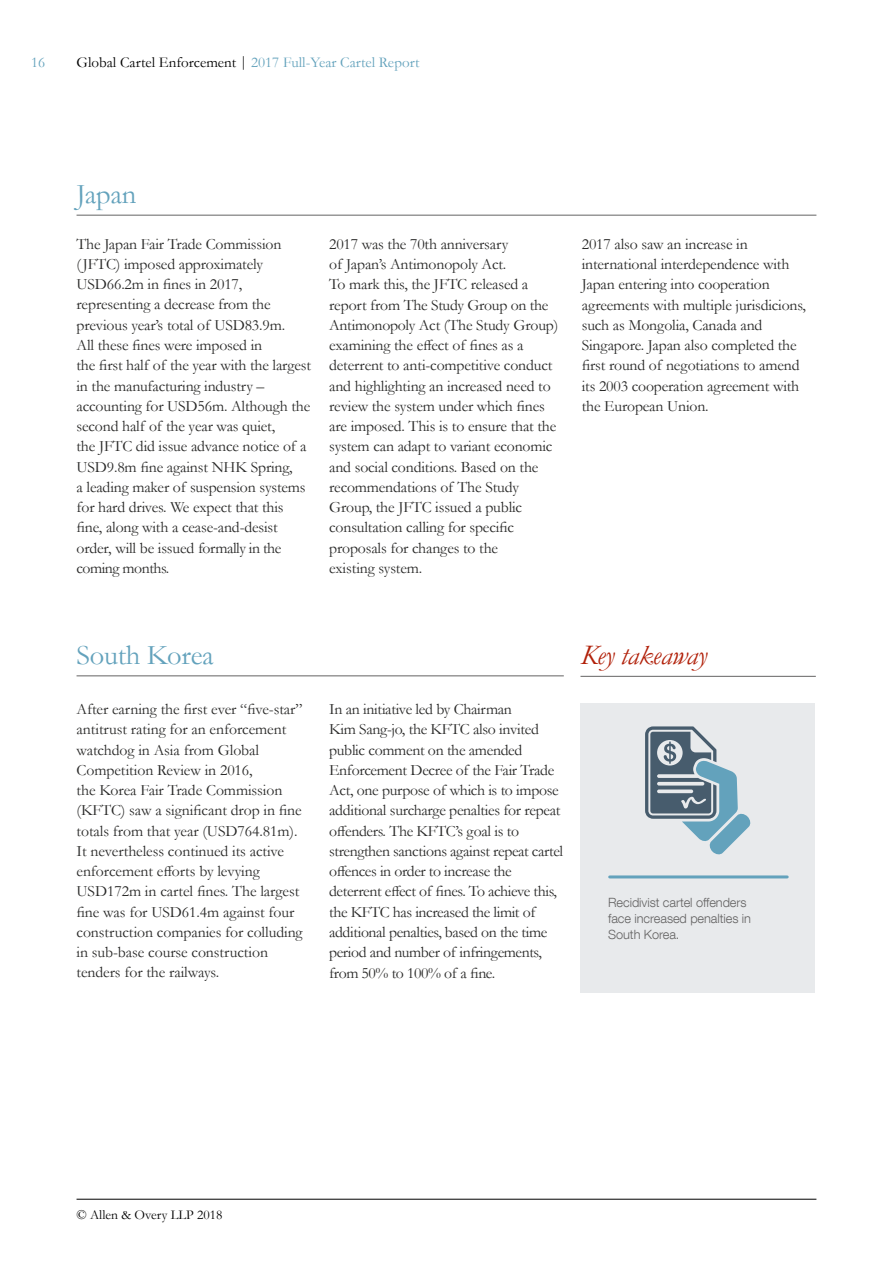
<style>
.page{position:relative;width:893px;height:1263px;background:#fff}
.page>*{position:absolute;margin:0;border:0;box-sizing:border-box;transform-origin:0 0}
.t1{font:28.5px "Garamond AO";letter-spacing:-.01em;color:#63a2bc}
.t2{font:italic 28.5px "Garamond AO";letter-spacing:-.01em;color:#b12009}
.t3{font:15.75px/20.2px "Garamond AO";letter-spacing:-.01em;color:#282827}
.t4{font:15px "Garamond AO";color:#63a2bc}
.t5{font:13.5px "Garamond AO";color:#000}
.t6{font:300 12.75px/15.8px "Helvetica Neue LT Com";letter-spacing:-.005em;color:#646363}
.s1{color:#000}
</style>
<div class="page">
<div style="left:580px;top:704px;width:235px;height:289px;background:#e8eaec"></div>
<hr style="left:77px;top:215px;width:739px;height:1px;background:#646363">
<hr style="left:77px;top:675px;width:487px;height:1px;background:#646363">
<hr style="left:580px;top:676px;width:236px;height:1px;background:#646363">
<hr style="left:610px;top:875px;width:177px;height:3px;background:#63a2bc">
<svg style="left:645px;top:726px;width:106px;height:129px"></svg>
<hr style="left:77px;top:1199px;width:739px;height:1px;background:#000">
<p class="t4" style="left:31px;top:52px;width:16px">16</p>
<p class="t4" style="left:77px;top:52px;width:344px"><span class="s1">Global Cartel Enforcement |</span> 2017 Full-Year Cartel Report</p>
<h1 class="t1" style="left:77px;top:175px;width:61px">Japan</h1>
<p class="t3" style="left:77px;top:233px;width:236px">The Japan Fair Trade Commission (JFTC) imposed approximately USD66.2m in fines in 2017, representing a decrease from the previous year’s total of USD83.9m.<br>All these fines were imposed in<br>the first half of the year with the largest in the manufacturing industry – accounting for USD56m. Although the second half of the year was quiet,<br>the JFTC did issue advance notice of a USD9.8m fine against NHK Spring,<br>a leading maker of suspension systems for hard drives. We expect that this fine, along with a cease-and-desist order, will be issued formally in the coming months.</p>
<p class="t3" style="left:329px;top:233px;width:231px">2017 was the 70th anniversary<br>of Japan’s Antimonopoly Act.<br>To mark this, the JFTC released a report from The Study Group on the<br>Antimonopoly Act (The Study Group) examining the effect of fines as a deterrent to anti-competitive conduct and highlighting an increased need to review the system under which fines are imposed. This is to ensure that the system can adapt to variant economic and social conditions. Based on the recommendations of The Study<br>Group, the JFTC issued a public consultation calling for specific proposals for changes to the<br>existing system.</p>
<p class="t3" style="left:582px;top:233px;width:226px">2017 also saw an increase in international interdependence with Japan entering into cooperation agreements with multiple jurisdicions, such as Mongolia, Canada and Singapore. Japan also completed the first round of negotiations to amend its 2003 cooperation agreement with the European Union.</p>
<h1 class="t1" style="left:77px;top:636px;width:139px">South Korea</h1>
<h1 class="t2" style="left:580px;top:639px;width:128px">Key takeaway</h1>
<p class="t3" style="left:77px;top:699px;width:228px">After earning the first ever “five-star” antitrust rating for an enforcement watchdog in Asia from Global Competition Review in 2016,<br>the Korea Fair Trade Commission (KFTC) saw a significant drop in fine totals from that year (USD764.81m).<br>It nevertheless continued its active enforcement efforts by levying USD172m in cartel fines. The largest fine was for USD61.4m against four construction companies for colluding in sub-base course construction tenders for the railways.</p>
<p class="t3" style="left:329px;top:699px;width:236px">In an initiative led by Chairman<br>Kim Sang-jo, the KFTC also invited public comment on the amended Enforcement Decree of the Fair Trade Act, one purpose of which is to impose additional surcharge penalties for repeat offenders. The KFTC’s goal is to strengthen sanctions against repeat cartel offences in order to increase the deterrent effect of fines. To achieve this, the KFTC has increased the limit of additional penalties, based on the time period and number of infringements, from 50% to 100% of a fine.</p>
<p class="t6" style="left:608px;top:894px;width:144px">Recidivist cartel offenders face increased penalties in<br>South Korea.</p>
<p class="t5" style="left:77px;top:1205px;width:147px">© Allen &amp; Overy LLP 2018</p>
</div>
